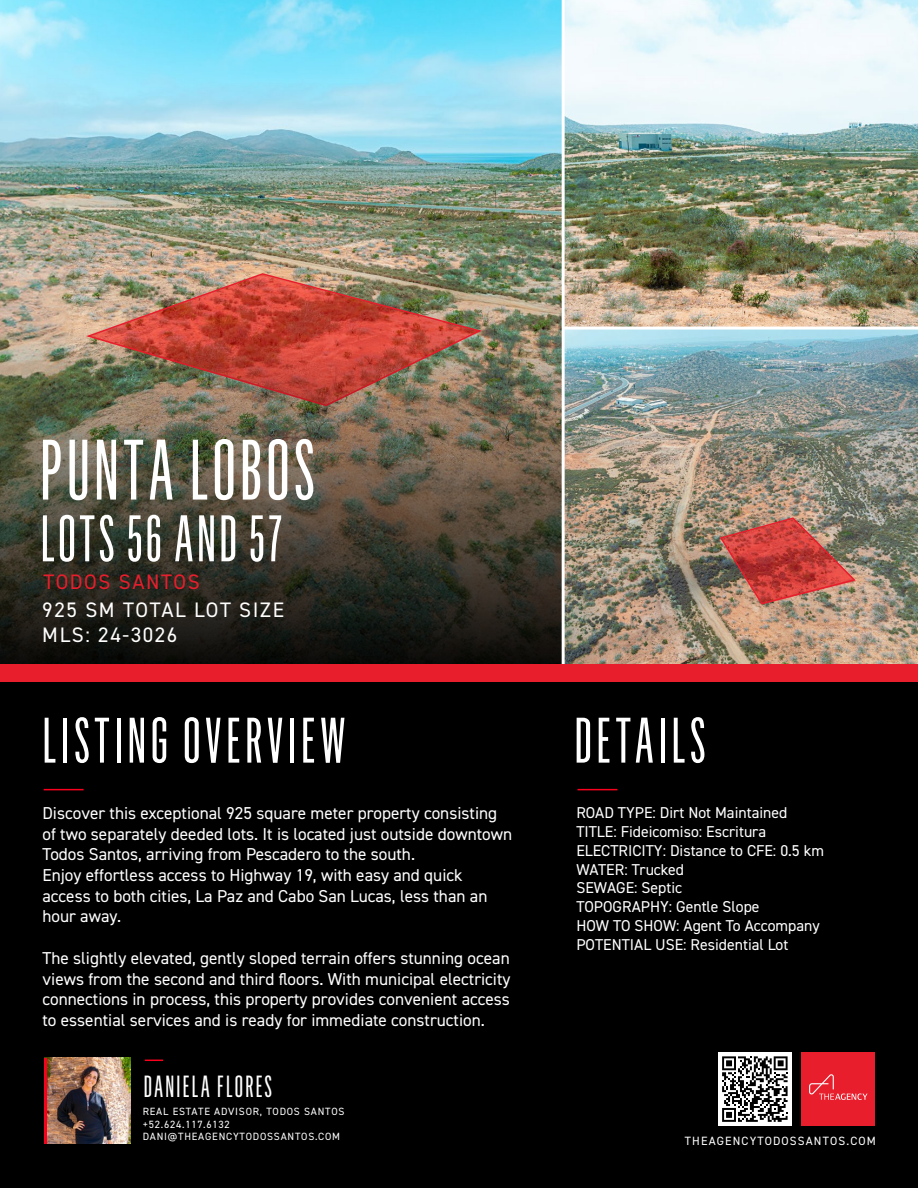
<style>
.page{position:relative;width:918px;height:1188px;background:#fff}
.page>*{position:absolute;margin:0;border:0;box-sizing:border-box;transform-origin:0 0}
.t1{font:84px "Flama Ultracondensed Basic";letter-spacing:.05em;color:#fff}
.t2{font:64.5px "Flama Ultracondensed Basic";letter-spacing:.05em;color:#fff}
.t3{font:63px "Flama Ultracondensed Basic";letter-spacing:.075em;color:#fff}
.t4{font:30px "Flama Ultracondensed Basic";letter-spacing:.075em;color:#fff}
.t5{font:21px/25.2px "DIN2014";letter-spacing:.075em;color:#fff}
.t6{font:21px "DIN2014";letter-spacing:.075em;color:#e81e2c}
.t7{font:17.25px/20.7px "DIN2014";color:#fff}
.t8{font:15.75px/18.9px "DIN2014";color:#fff}
.t9{font:12px "DIN2014";letter-spacing:.095em;color:#fff}
.t10{font:10.5px/12.6px "DIN2014";letter-spacing:.075em;color:#fff}
</style>
<div class="page">
<img style="left:0;top:0;width:562px;height:346px">
<img style="left:84px;top:272px;width:400px;height:74px">
<div style="left:0;top:682px;width:918px;height:506px;background:#000"></div>
<hr style="left:44px;top:789px;width:40px;height:1px;background:#fa001c">
<hr style="left:578px;top:789px;width:39px;height:1px;background:#fa001c">
<img style="left:565px;top:0;width:353px;height:327px">
<img style="left:565px;top:330px;width:353px;height:335px">
<img style="left:719px;top:517px;width:138px;height:89px">
<img style="left:0;top:346px;width:562px;height:319px">
<div style="left:0;top:665px;width:918px;height:17px;background:#e81e2c"></div>
<div style="left:802px;top:1052px;width:73px;height:74px;background:#e81e2c"></div>
<svg style="left:809px;top:1074px;width:59px;height:26px"></svg>
<svg style="left:145px;top:1060px;width:18px;height:1px"></svg>
<img style="left:47px;top:1058px;width:83px;height:85px">
<hr style="left:45px;top:1058px;width:2px;height:85px;background:#fa001c">
<div style="left:718px;top:1052px;width:74px;height:74px;background:#fff"></div>
<svg style="left:722px;top:1056px;width:66px;height:66px"></svg>
<h1 class="t1" style="left:40px;top:419px;width:276px">PUNTA LOBOS</h1>
<h2 class="t2" style="left:41px;top:499px;width:243px">LOTS 56 AND 57</h2>
<p class="t6" style="left:43px;top:569px;width:158px">TODOS SANTOS</p>
<p class="t5" style="left:42px;top:597px;width:243px">925 SM TOTAL LOT SIZE<br>MLS: 24-3026</p>
<h3 class="t3" style="left:43px;top:702px;width:305px">LISTING OVERVIEW</h3>
<h3 class="t3" style="left:574px;top:702px;width:133px">DETAILS</h3>
<p class="t7" style="left:43px;top:802px;width:471px">Discover this exceptional 925 square meter property consisting of two separately deeded lots. It is located just outside downtown Todos Santos, arriving from Pescadero to the south.<br>Enjoy effortless access to Highway 19, with easy and quick access to both cities, La Paz and Cabo San Lucas, less than an hour away.</p>
<p class="t7" style="left:43px;top:947px;width:470px;text-align:justify">The slightly elevated, gently sloped terrain offers stunning ocean views from the second and third floors. With municipal electricity connections in process, this property provides convenient access to essential services and is ready for immediate construction.</p>
<h3 class="t4" style="left:144px;top:1068px;width:130px">DANIELA FLORES</h3>
<p class="t10" style="left:143px;top:1105px;width:203px">REAL ESTATE ADVISOR, TODOS SANTOS +52.624.117.6132<br>DANI@THEAGENCYTODOSSANTOS.COM</p>
<p class="t8" style="left:576px;top:803px;width:249px">ROAD TYPE: Dirt Not Maintained<br>TITLE: Fideicomiso: Escritura<br>ELECTRICITY: Distance to CFE: 0.5 km<br>WATER: Trucked<br>SEWAGE: Septic<br>TOPOGRAPHY: Gentle Slope<br>HOW TO SHOW: Agent To Accompany<br>POTENTIAL USE: Residential Lot</p>
<p class="t9" style="left:685px;top:1134px;width:192px">THEAGENCYTODOSSANTOS.COM</p>
</div>
